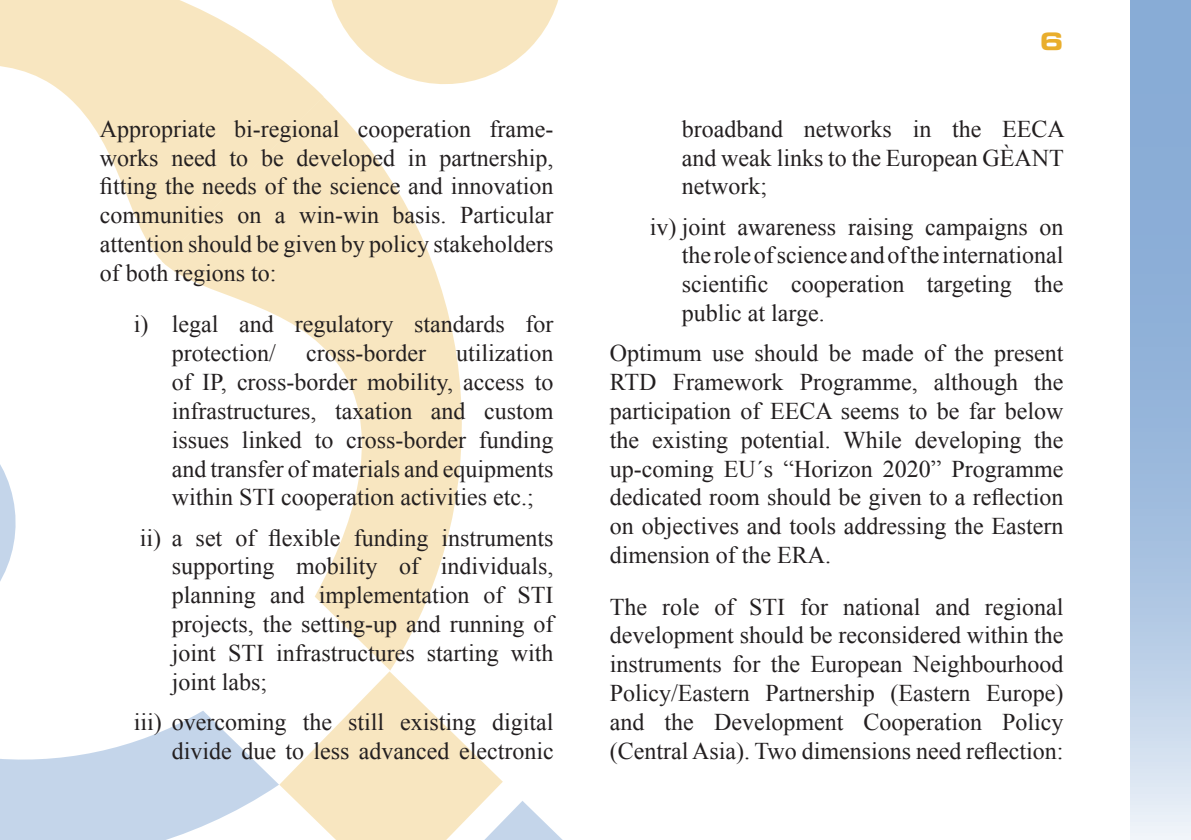
<style>
.page{position:relative;width:1191px;height:840px;background:#fff}
.page>*{position:absolute;margin:0;border:0;box-sizing:border-box;transform-origin:0 0}
.t1{font:24px/28.8px "Times New Roman";color:#231f20}
.t2{font:24px/51.4px "Times New Roman";color:#231f20}
.t3{font:24px "Eurostile LT Std Bold Ex 2";color:#e9ae2d}
</style>
<div class="page">
<svg style="left:279px;top:671px;width:283px;height:168px"></svg>
<svg style="left:331px;top:0;width:227px;height:84px"></svg>
<svg style="left:0;top:464px;width:279px;height:375px"></svg>
<svg style="left:0;top:0;width:323px;height:261px;fill:#f8e6c0"></svg>
<svg style="left:162px;top:96px;width:300px;height:574px;fill:#f8e6c0"></svg>
<svg style="left:1130px;top:0;width:61px;height:839px;background:#a2bede"></svg>
<p class="t2" style="left:100px;top:103px;width:455px">Appropriate bi-regional cooperation frame-</p>
<p class="t1" style="left:100px;top:143px;width:455px">works need to be developed in partnership, fitting the needs of the science and innovation</p>
<p class="t2" style="left:100px;top:189px;width:455px">communities on a win-win basis. Particular</p>
<p class="t1" style="left:100px;top:229px;width:455px">attention should be given by policy stakeholders</p>
<p class="t2" style="left:134px;top:247px;width:421px;text-indent:-34px">of both regions to:<br>i) legal and regulatory standards for</p>
<p class="t1" style="left:172px;top:338px;width:105px">protection/</p>
<p class="t1" style="left:306px;top:338px;width:121px">cross-border</p>
<p class="t1" style="left:172px;top:338px;width:383px;text-align:justify;text-indent:284px">utilization of IP, cross-border mobility, access to infrastructures, taxation and custom</p>
<p class="t2" style="left:172px;top:425px;width:383px;line-height:28.8px">issues linked to cross-border funding and transfer of materials and equipments</p>
<p class="t1" style="left:140px;top:476px;width:415px;line-height:40.2px;text-align:center">within STI cooperation activities etc.;<br>ii) a set of flexible funding instruments</p>
<p class="t1" style="left:172px;top:551px;width:383px">supporting mobility of individuals,</p>
<p class="t2" style="left:172px;top:569px;width:383px">planning and implementation of STI</p>
<p class="t1" style="left:172px;top:609px;width:383px">projects, the setting-up and running of</p>
<p class="t2" style="left:172px;top:626px;width:383px">joint STI infrastructures starting with</p>
<p class="t1" style="left:134px;top:661px;width:421px;line-height:40.2px;text-indent:38px">joint labs;<br>iii) overcoming the still existing digital</p>
<p class="t1" style="left:172px;top:735px;width:383px">divide due to less advanced electronic</p>
<p class="t3" style="left:1039px;top:25px;width:25px">6</p>
<p class="t2" style="left:682px;top:114px;width:384px;line-height:28.8px">broadband networks in the EECA and weak links to the European GÈANT</p>
<p class="t1" style="left:650px;top:166px;width:415px;line-height:40.2px;text-indent:32px">network;<br>iv) joint awareness raising campaigns on</p>
<p class="t2" style="left:682px;top:229px;width:383px">the role of science and of the international</p>
<p class="t1" style="left:682px;top:269px;width:383px">scientific cooperation targeting the</p>
<p class="t2" style="left:610px;top:292px;width:455px;line-height:40.2px;text-indent:72px">public at large.<br>Optimum use should be made of the present</p>
<p class="t1" style="left:610px;top:367px;width:455px">RTD Framework Programme, although the</p>
<p class="t2" style="left:610px;top:384px;width:455px">participation of EECA seems to be far below</p>
<p class="t1" style="left:610px;top:424px;width:455px;text-align:justify">the existing potential. While developing the up-coming EU´s “Horizon 2020” Programme dedicated room should be given to a reflection on objectives and tools addressing the Eastern</p>
<p class="t2" style="left:610px;top:528px;width:455px">dimension of the ERA.<br>The role of STI for national and regional</p>
<p class="t1" style="left:610px;top:620px;width:455px">development should be reconsidered within the</p>
<p class="t2" style="left:610px;top:637px;width:455px">instruments for the European Neighbourhood</p>
<p class="t1" style="left:610px;top:678px;width:455px;text-align:justify">Policy/Eastern Partnership (Eastern Europe) and the Development Cooperation Policy (Central Asia). Two dimensions need reflection:</p>
</div>
